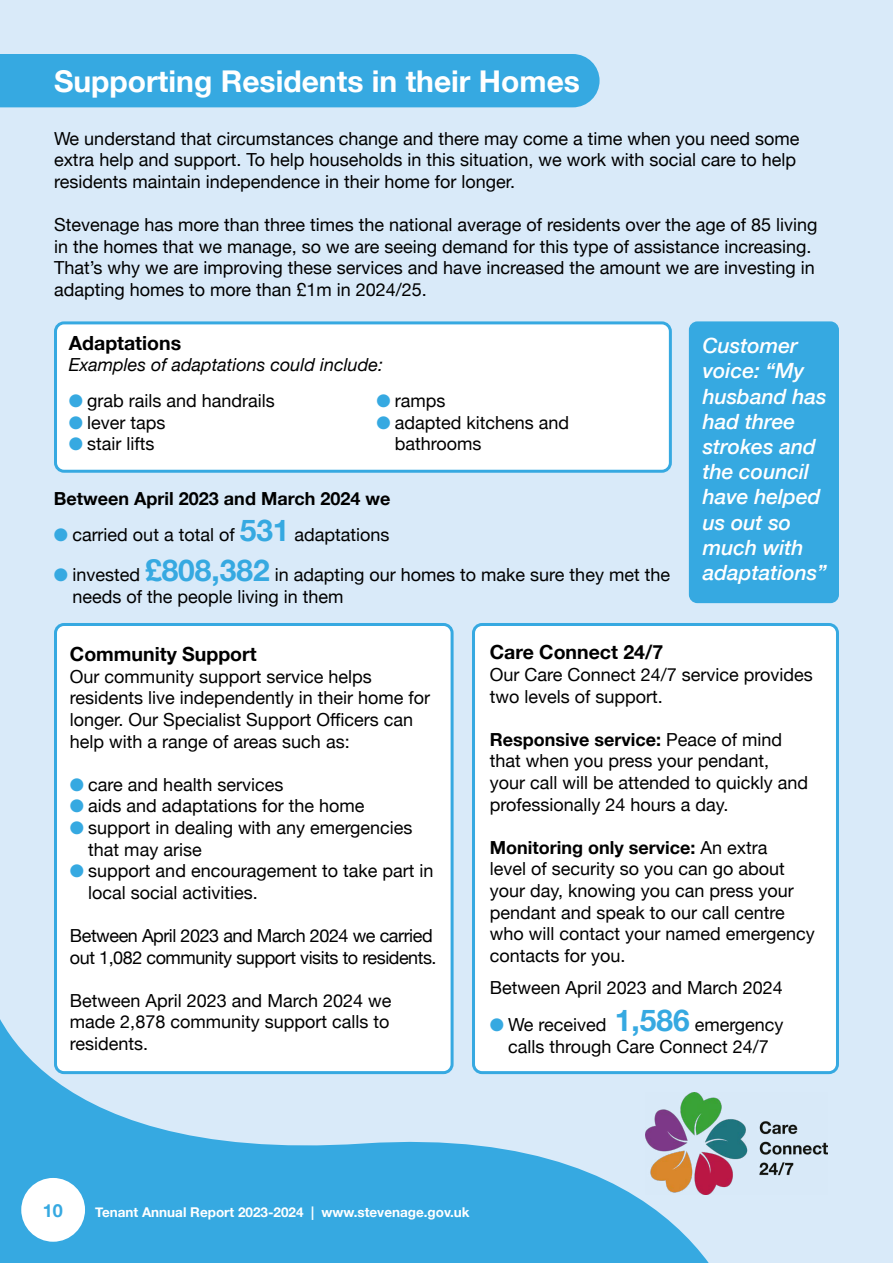
<style>
.page{position:relative;width:893px;height:1263px;background:#d9eaf9}
.page>*{position:absolute;margin:0;border:0;box-sizing:border-box;transform-origin:0 0}
.t1{font:700 30px "Helvetica Neue";color:#fff}
.t2{font:italic 500 21px/25.2px "Helvetica Neue";color:#fff}
.t3{font:700 19.5px "Helvetica Neue";color:#000}
.t4{font:18px/21.6px "Helvetica Neue";color:#000}
.t5{font:18px/21.6px "Helvetica Neue";letter-spacing:-.025em;color:#000}
.t6{font:italic 18px "Helvetica Neue";color:#000}
.t7{font:700 18px "Helvetica Neue";color:#000}
.t8{font:700 18px "Helvetica Neue";color:#36a9e1}
.t9{font:700 13.5px "Helvetica Neue";color:#fff}
.s1{color:#36a9e1}
.s2{font-weight:700;font-size:30px;color:#36a9e1}
.s3{font-weight:700}
</style>
<div class="page">
<div style="left:56px;top:624px;width:396px;height:448px;background:#fff;border-radius:9px"></div>
<div style="left:54px;top:623px;width:400px;height:451px;border:3px solid #36a9e1;border-radius:9px"></div>
<div style="left:473px;top:624px;width:364px;height:448px;background:#fff;border-radius:9px"></div>
<div style="left:472px;top:623px;width:367px;height:451px;border:3px solid #36a9e1;border-radius:9px"></div>
<div style="left:56px;top:323px;width:614px;height:148px;background:#fff;border-radius:9px"></div>
<div style="left:54px;top:321px;width:618px;height:152px;border:3px solid #36a9e1;border-radius:9px"></div>
<svg style="left:0;top:987px;width:746px;height:276px"></svg>
<div style="left:21px;top:1178px;width:64px;height:64px;background:#fff;border-radius:50%"></div>
<div style="left:0;top:54px;width:600px;height:53px;background:#36a9e1"></div>
<div style="left:689px;top:321px;width:150px;height:282px;background:#36a9e1;border-radius:9px"></div>
<img style="left:645px;top:1093px;width:182px;height:102px">
<h1 class="t1" style="left:54px;top:58px;width:528px">Supporting Residents in their Homes</h1>
<p class="t4" style="left:54px;top:129px;width:747px">We understand that circumstances change and there may come a time when you need some extra help and support. To help households in this situation, we work with social care to help residents maintain independence in their home for longer.</p>
<p class="t4" style="left:54px;top:215px;width:765px">Stevenage has more than three times the national average of residents over the age of 85 living in the homes that we manage, so we are seeing demand for this type of assistance increasing.<br>That’s why we are improving these services and have increased the amount we are investing in adapting homes to more than £1m in 2024/25.</p>
<p class="t3" style="left:69px;top:327px;width:114px">Adaptations</p>
<p class="t6" style="left:69px;top:352px;width:316px">Examples of adaptations could include:</p>
<p class="t4" style="left:69px;top:391px;width:208px"><span class="s1">●</span> grab rails and handrails</p>
<p class="t4" style="left:69px;top:412px;width:98px"><span class="s1">●</span> lever taps</p>
<p class="t4" style="left:69px;top:434px;width:87px"><span class="s1">●</span> stair lifts</p>
<p class="t2" style="left:703px;top:332px;width:126px">Customer voice: “My husband has had three strokes and the council have helped us out so much with adaptations”</p>
<p class="t4" style="left:376px;top:391px;width:71px"><span class="s1">●</span> ramps</p>
<p class="t4" style="left:395px;top:412px;width:176px;text-indent:-18px"><span class="s1">●</span> adapted kitchens and bathrooms</p>
<p class="t7" style="left:54px;top:484px;width:338px">Between April 2023 and March 2024 we</p>
<p class="t4" style="left:54px;top:525px;width:337px"><span class="s1">●</span> carried out a total of <span class="s2">531</span> adaptations</p>
<p class="t4" style="left:72px;top:565px;width:599px;text-indent:-18px"><span class="s1">●</span> invested <span class="s2">£808,382</span> in adapting our homes to make sure they met the needs of the people living in them</p>
<p class="t3" style="left:70px;top:639px;width:188px">Community Support</p>
<p class="t4" style="left:70px;top:666px;width:362px">Our community support service helps residents live independently in their home for longer. Our Specialist Support Officers can help with a range of areas such as:</p>
<p class="t4" style="left:70px;top:774px;width:215px"><span class="s1">●</span> care and health services</p>
<p class="t4" style="left:70px;top:796px;width:296px"><span class="s1">●</span> aids and adaptations for the home</p>
<p class="t4" style="left:88px;top:818px;width:326px;text-indent:-18px"><span class="s1">●</span> support in dealing with any emergencies that may arise</p>
<p class="t4" style="left:88px;top:861px;width:347px;text-indent:-18px"><span class="s1">●</span> support and encouragement to take part in local social activities.</p>
<p class="t5" style="left:70px;top:926px;width:368px">Between April 2023 and March 2024 we carried out 1,082 community support visits to residents.</p>
<p class="t4" style="left:70px;top:990px;width:323px;text-align:justify">Between April 2023 and March 2024 we made 2,878 community support calls to residents.</p>
<p class="t3" style="left:490px;top:637px;width:175px">Care Connect 24/7</p>
<p class="t4" style="left:490px;top:665px;width:325px">Our Care Connect 24/7 service provides two levels of support.</p>
<p class="t4" style="left:490px;top:730px;width:320px"><span class="s3">Responsive service:</span> Peace of mind that when you press your pendant, your call will be attended to quickly and professionally 24 hours a day.</p>
<p class="t4" style="left:490px;top:838px;width:326px"><span class="s3">Monitoring only service:</span> An extra<br>level of security so you can go about your day, knowing you can press your pendant and speak to our call centre who will contact your named emergency contacts for you.</p>
<p class="t4" style="left:490px;top:978px;width:295px">Between April 2023 and March 2024</p>
<p class="t4" style="left:490px;top:1015px;width:295px;text-align:center"><span class="s1">●</span> We received <span class="s2">1,586</span> emergency calls through Care Connect 24/7</p>
<p class="t8" style="left:43px;top:1196px;width:22px">10</p>
<p class="t9" style="left:95px;top:1201px;width:376px">Tenant Annual Report 2023-2024 | www.stevenage.gov.uk</p>
</div>
